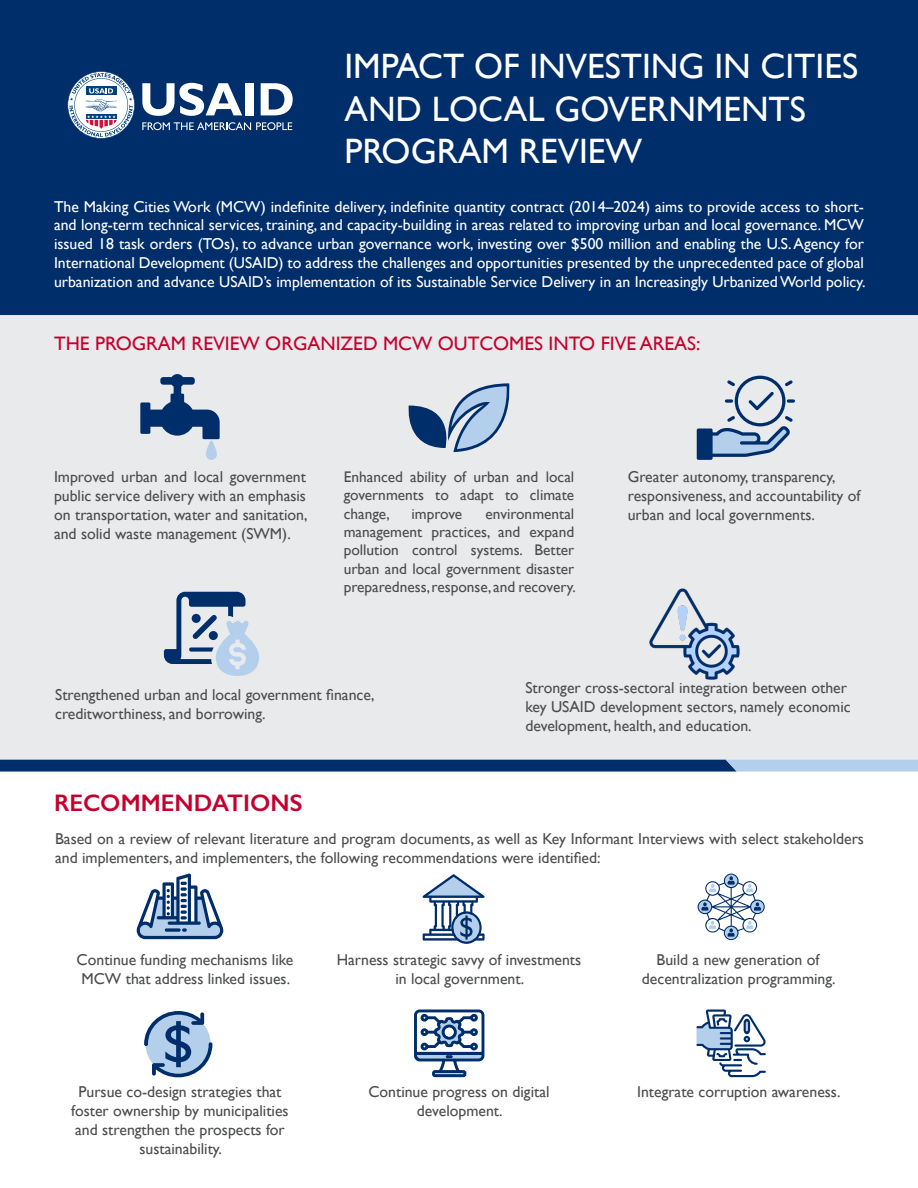
<style>
.page{position:relative;width:918px;height:1188px;background:#fff}
.page>*{position:absolute;margin:0;border:0;box-sizing:border-box;transform-origin:0 0}
.t1{font:35.25px/42.3px "Gill Sans";color:#fff}
.Heading_1{font:600 24px "Gill Sans";color:#c5002e}
.Heading_2{font:19.5px "Gill Sans";color:#c5002e}
.Body{font:15.75px/18.9px "Gill Sans";color:#4b4c4d}
.Body-2{font:15.75px/18.9px "Gill Sans";color:#fff;text-align:justify}
.Number_List{font:15.75px/18.9px "Gill Sans";color:#4b4c4d;text-align:center}
.Body-3{font:15.3px/18.5px "Gill Sans";color:#4b4c4d;text-align:justify}
</style>
<div class="page">
<div style="left:0;top:0;width:918px;height:315px;background:#002e6b"></div>
<div style="left:0;top:315px;width:918px;height:445px;background:#e9eaeb"></div>
<svg style="left:140px;top:374px;width:80px;height:86px"></svg>
<svg style="left:697px;top:376px;width:98px;height:84px"></svg>
<svg style="left:408px;top:383px;width:102px;height:69px"></svg>
<svg style="left:164px;top:592px;width:95px;height:84px"></svg>
<img style="left:649px;top:588px;width:91px;height:92px">
<svg style="left:142px;top:122px;width:150px;height:8px"></svg>
<svg style="left:142px;top:83px;width:100px;height:33px"></svg>
<div style="left:246px;top:83px;width:8px;height:32px;background:#fff"></div>
<svg style="left:261px;top:83px;width:32px;height:32px"></svg>
<svg style="left:68px;top:71px;width:67px;height:68px"></svg>
<svg style="left:0;top:760px;width:918px;height:12px"></svg>
<svg style="left:137px;top:873px;width:86px;height:66px"></svg>
<svg style="left:451px;top:911px;width:31px;height:33px"></svg>
<svg style="left:423px;top:874px;width:62px;height:68px"></svg>
<svg style="left:698px;top:874px;width:67px;height:66px"></svg>
<svg style="left:144px;top:1011px;width:69px;height:66px"></svg>
<svg style="left:414px;top:1009px;width:71px;height:69px"></svg>
<svg style="left:696px;top:1010px;width:70px;height:67px"></svg>
<p class="t1" style="left:345px;top:45px;width:515px">IMPACT OF INVESTING IN CITIES<br>AND LOCAL GOVERNMENTS<br>PROGRAM REVIEW</p>
<p class="Body-2" style="left:54px;top:197px;width:813px">The Making Cities Work (MCW) indefinite delivery, indefinite quantity contract (2014–2024) aims to provide access to short&shy;and long-term technical services, training, and capacity-building in areas related to improving urban and local governance. MCW issued 18 task orders (TOs), to advance urban governance work, investing over $500 million and enabling the U.S. Agency for International Development (USAID) to address the challenges and opportunities presented by the unprecedented pace of global urbanization and advance USAID’s implementation of its Sustainable Service Delivery in an Increasingly Urbanized World policy.</p>
<p class="Heading_2" style="left:54px;top:332px;width:648px">THE PROGRAM REVIEW ORGANIZED MCW OUTCOMES INTO FIVE AREAS:</p>
<p class="Body" style="left:54px;top:467px;width:255px;text-align:justify">Improved urban and local government public service delivery with an emphasis on transportation, water and sanitation, and solid waste management (SWM).</p>
<p class="Body" style="left:628px;top:467px;width:234px">Greater autonomy, transparency, responsiveness, and accountability of urban and local governments.</p>
<p class="Body-3" style="left:344px;top:467px;width:232px">Enhanced ability of urban and local governments to adapt to climate change,</p>
<p class="Body-3" style="left:344px;top:504px;width:234px;text-indent:142px">environmental management practices, and expand pollution control systems. Better urban and local government disaster preparedness, response, and recovery.</p>
<p class="Body-3" style="left:412px;top:504px;width:52px">improve</p>
<p class="Body" style="left:55px;top:685px;width:321px">Strengthened urban and local government finance, creditworthiness, and borrowing.</p>
<p class="Body" style="left:525px;top:678px;width:327px">Stronger cross-sectoral integration between other key USAID development sectors, namely economic development, health, and education.</p>
<p class="Heading_1" style="left:54px;top:788px;width:250px">RECOMMENDATIONS</p>
<p class="Body" style="left:55px;top:829px;width:810px">Based on a review of relevant literature and program documents, as well as Key Informant Interviews with select stakeholders and implementers, and implementers, the following recommendations were identified:</p>
<p class="Number_List" style="left:77px;top:950px;width:218px">Continue funding mechanisms like<br>MCW that address linked issues.</p>
<p class="Body" style="left:337px;top:950px;width:246px;text-align:center">Harness strategic savvy of investments in local government.</p>
<p class="Body" style="left:642px;top:950px;width:195px;text-align:center">Build a new generation of decentralization programming.</p>
<p class="Body" style="left:71px;top:1083px;width:219px;text-align:center">Pursue co-design strategies that foster ownership by municipalities and strengthen the prospects for sustainability.</p>
<p class="Body" style="left:368px;top:1083px;width:183px;text-align:center">Continue progress on digital development.</p>
<p class="Body" style="left:637px;top:1083px;width:205px">Integrate corruption awareness.</p>
</div>
